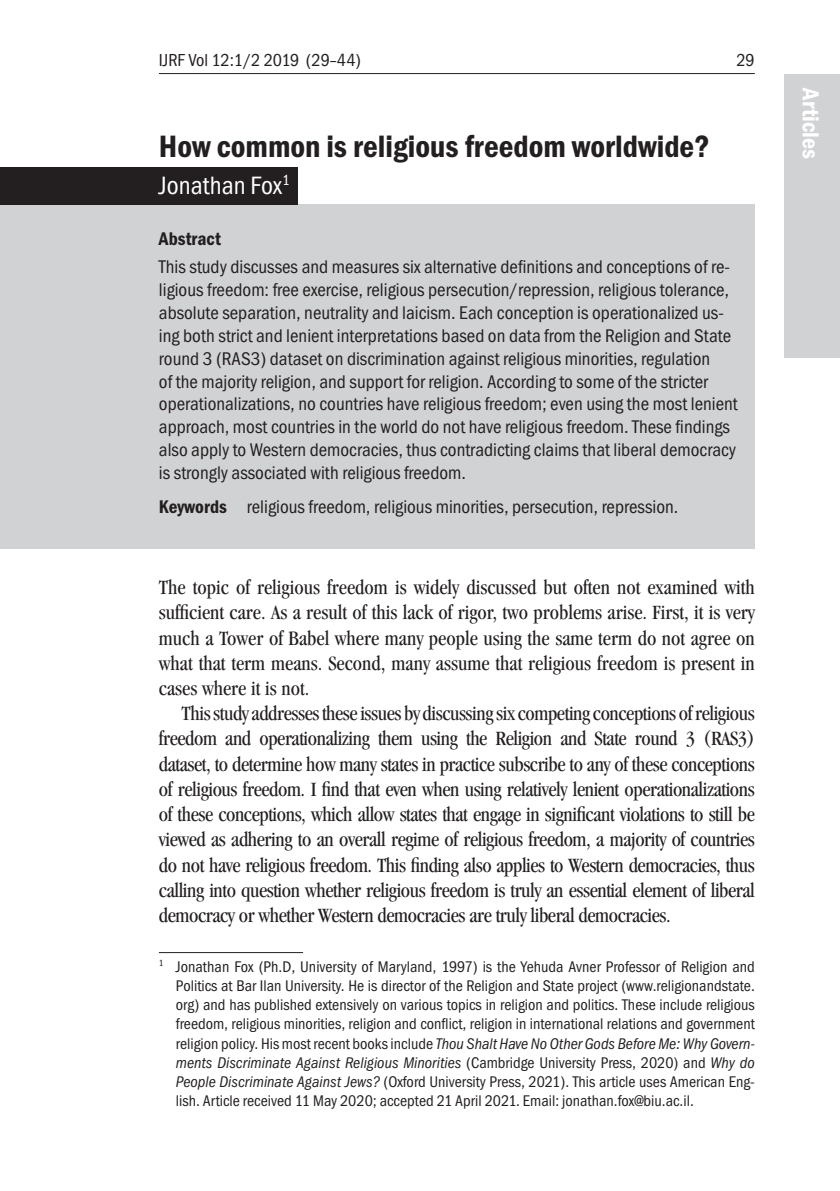
<style>
.page{position:relative;width:840px;height:1191px;background:#fff}
.page>*{position:absolute;margin:0;border:0;box-sizing:border-box;transform-origin:0 0}
.Main_Header{font:600 condensed 32px "Franklin Gothic Itc T";color:#231f20}
.Author{font:condensed 26px "Franklin Gothic Itc T";color:#fff}
.Pagination{font:600 condensed 24px "Franklin Gothic Itc T";color:#fff}
.Main_Text{font:condensed 21px/25.2px "Garamond";letter-spacing:-.02em;color:#231f20;text-align:justify}
.Main_Text_1st{font:condensed 21px/25.2px "Garamond";color:#231f20;text-align:justify}
.Abstract{font:condensed 19px/22.8px "Franklin Gothic Itc T";color:#231f20}
.Abstract_Title{font:600 condensed 19px "Franklin Gothic Itc T";color:#231f20}
.t1{font:condensed 18px "Franklin Gothic Itc T";color:#231f20}
.Fußnote{font:condensed 16px/19.2px "Franklin Gothic Itc T";color:#231f20;text-align:justify}
.s1{font-weight:600}
.s2{font-style:italic}
</style>
<div class="page">
<hr style="left:159px;top:73px;width:595px;height:1px;background:#231f20">
<div style="left:0;top:205px;width:754px;height:344px;background:#d1d2d4"></div>
<div style="left:0;top:167px;width:298px;height:38px;background:#231f20"></div>
<hr style="left:159px;top:952px;width:144px;height:1px;background:#231f20">
<div style="left:784px;top:74px;width:55px;height:283px;background:#d1d2d4"></div>
<p class="t1" style="left:159px;top:50px;width:203px">IJRF Vol 12:1/2 2019 (29–44)</p>
<p class="t1" style="left:736px;top:50px;width:20px">29</p>
<p class="Main_Header" style="left:159px;top:128px;width:552px">How common is religious freedom worldwide?</p>
<p class="Author" style="left:159px;top:171px;width:132px">Jonathan Fox<sup>1</sup></p>
<p class="Abstract_Title" style="left:159px;top:228px;width:63px">Abstract</p>
<p class="Abstract" style="left:159px;top:255px;width:580px">This study discusses and measures six alternative definitions and conceptions of re&shy;ligious freedom: free exercise, religious persecution/repression, religious tolerance, absolute separation, neutrality and laicism. Each conception is operationalized us&shy;ing both strict and lenient interpretations based on data from the Religion and State round 3 (RAS3) dataset on discrimination against religious minorities, regulation<br>of the majority religion, and support for religion. According to some of the stricter operationalizations, no countries have religious freedom; even using the most lenient approach, most countries in the world do not have religious freedom. These findings also apply to Western democracies, thus contradicting claims that liberal democracy is strongly associated with religious freedom.</p>
<p class="Abstract" style="left:159px;top:495px;width:520px"><span class="s1">Keywords</span> religious freedom, religious minorities, persecution, repression.</p>
<p class="Main_Text_1st" style="left:159px;top:575px;width:597px">The topic of religious freedom is widely discussed but often not examined with sufficient care. As a result of this lack of rigor, two problems arise. First, it is very much a Tower of Babel where many people using the same term do not agree on what that term means. Second, many assume that religious freedom is present in cases where it is not.</p>
<p class="Main_Text" style="left:159px;top:701px;width:597px;text-indent:23px">This study addresses these issues by discussing six competing conceptions of religious freedom and operationalizing them using the Religion and State round 3 (RAS3) dataset, to determine how many states in practice subscribe to any of these conceptions of religious freedom. I find that even when using relatively lenient operationalizations of these conceptions, which allow states that engage in significant violations to still be viewed as adhering to an overall regime of religious freedom, a majority of countries do not have religious freedom. This finding also applies to Western democracies, thus calling into question whether religious freedom is truly an essential element of liberal democracy or whether Western democracies are truly liberal democracies.</p>
<p class="Fußnote" style="left:176px;top:956px;width:580px;text-indent:-17px"><sup>1</sup> Jonathan Fox (Ph.D, University of Maryland, 1997) is the Yehuda Avner Professor of Religion and Politics at Bar Ilan University. He is director of the Religion and State project (www.religionandstate. org) and has published extensively on various topics in religion and politics. These include religious freedom, religious minorities, religion and conflict, religion in international relations and government religion policy. His most recent books include <span class="s2">Thou Shalt Have No Other Gods Before Me: Why Govern&shy;ments Discriminate Against Religious Minorities</span> (Cambridge University Press, 2020) and <span class="s2">Why do People Discriminate Against Jews?</span> (Oxford University Press, 2021). This article uses American Eng&shy;lish. Article received 11 May 2020; accepted 21 April 2021. Email: jonathan.fox@biu.ac.il.</p>
<p class="Pagination" style="left:823px;top:88px;width:72px;rotate:90deg">Articles</p>
</div>
